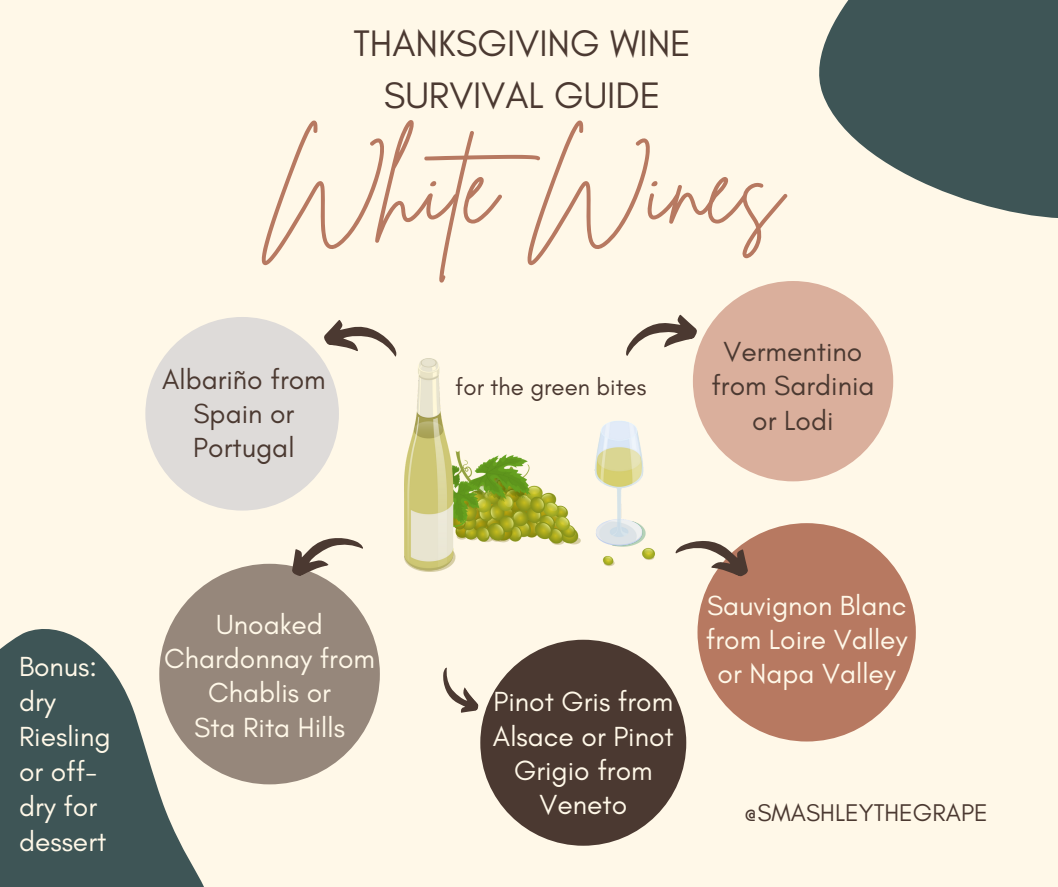
<style>
.page{position:relative;width:1058px;height:887px;background:#fff}
.page>*{position:absolute;margin:0;border:0;box-sizing:border-box;transform-origin:0 0}
.t1{font:103.2px "Brittany Signature";color:#b77961}
.t2{font:37.5px/51.9px "Glacial Indifference";color:#4b3931;text-align:center}
.t3{font:28.2px/34.3px "Glacial Indifference";color:#fff8e8;text-align:center}
.t4{font:28.2px/34.3px "Glacial Indifference";color:#4b3931;text-align:center}
.t5{font:24.6px "Glacial Indifference";color:#4b3931}
.t6{font:24px "Glacial Indifference";color:#4b3931}
</style>
<div class="page">
<div style="left:0;top:0;width:1058px;height:886px;background:#fff8e8"></div>
<div style="left:693px;top:281px;width:200px;height:200px;background:#daaf9c;border-radius:50%"></div>
<div style="left:697px;top:523px;width:218px;height:218px;background:#b77961;border-radius:50%"></div>
<div style="left:159px;top:563px;width:221px;height:221px;background:#96877b;border-radius:50%"></div>
<div style="left:145px;top:317px;width:194px;height:193px;background:#dedbd9;border-radius:50%"></div>
<div style="left:480px;top:639px;width:206px;height:206px;background:#4b3931;border-radius:50%"></div>
<svg style="left:443px;top:667px;width:36px;height:46px"></svg>
<svg style="left:675px;top:537px;width:78px;height:41px"></svg>
<svg style="left:626px;top:314px;width:73px;height:45px"></svg>
<svg style="left:324px;top:320px;width:73px;height:37px"></svg>
<svg style="left:285px;top:538px;width:78px;height:40px"></svg>
<svg style="left:819px;top:0;width:239px;height:218px;fill:#3e5556"></svg>
<svg style="left:0;top:615px;width:222px;height:271px;fill:#3e5556"></svg>
<img style="left:404px;top:358px;width:250px;height:213px">
<p class="t3" style="left:19px;top:648px;width:93px;line-height:34.8px;text-align:left">Bonus: dry<br>Riesling or off&shy;dry for dessert</p>
<h2 class="t2" style="left:353px;top:17px;width:339px">THANKSGIVING WINE<br>SURVIVAL GUIDE</h2>
<h1 class="t1" style="left:262px;top:120px;width:521px">White Wines</h1>
<p class="t4" style="left:162px;top:361px;width:165px">Albariño from<br>Spain or<br>Portugal</p>
<p class="t3" style="left:164px;top:606px;width:212px">Unoaked<br>Chardonnay from<br>Chablis or<br>Sta Rita Hills</p>
<p class="t6" style="left:455px;top:372px;width:193px">for the green bites</p>
<p class="t4" style="left:711px;top:334px;width:165px">Vermentino from Sardinia or Lodi</p>
<p class="t3" style="left:493px;top:684px;width:182px">Pinot Gris from<br>Alsace or Pinot<br>Grigio from<br>Veneto</p>
<p class="t3" style="left:706px;top:587px;width:203px">Sauvignon Blanc from Loire Valley or Napa Valley</p>
<p class="t5" style="left:744px;top:798px;width:245px">@SMASHLEYTHEGRAPE</p>
</div>
